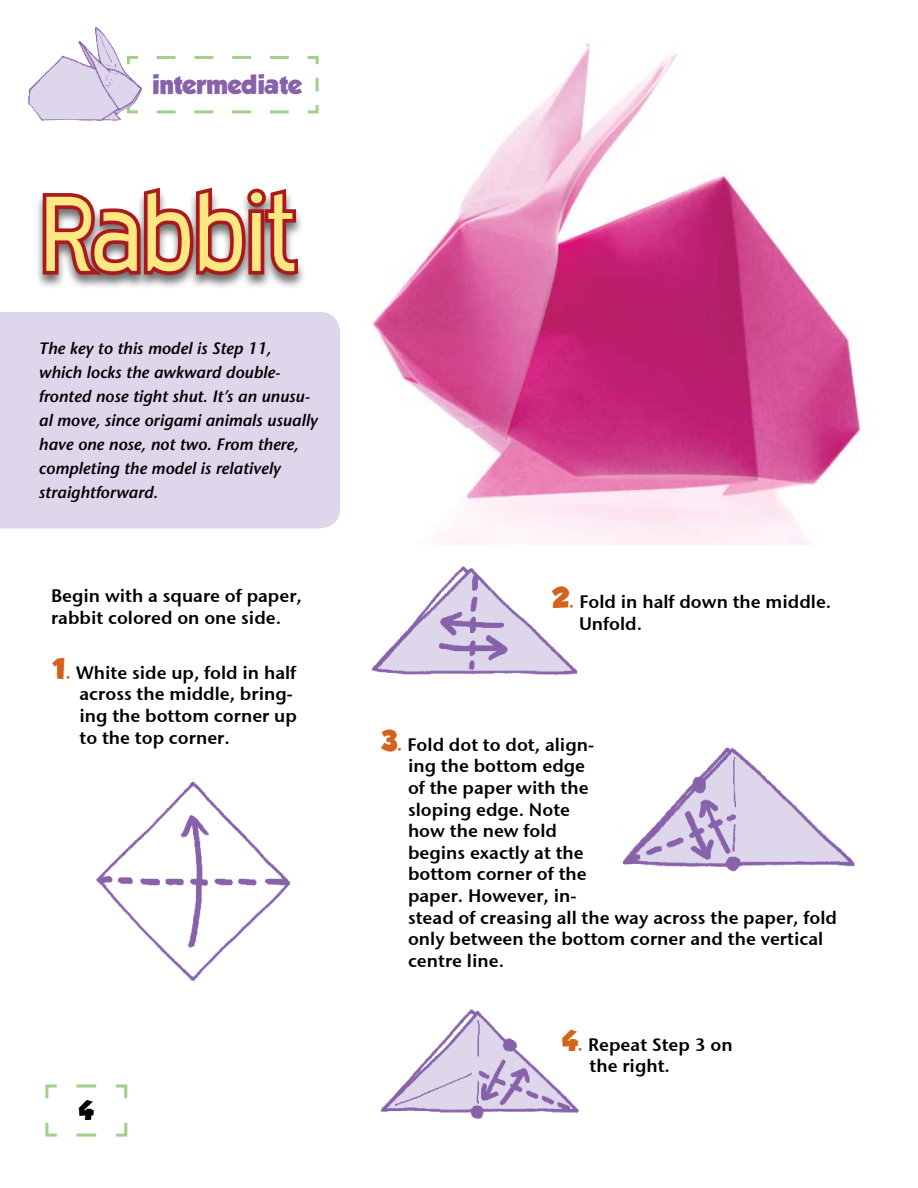
<style>
.page{position:relative;width:918px;height:1188px;background:#fff}
.page>*{position:absolute;margin:0;border:0;box-sizing:border-box;transform-origin:0 0}
.t1{font:109.2px "Pakenham Rg";color:#ffe881}
.t2{font:24px "GROBOLD";color:#8761a9}
.t3{font:24px "GROBOLD";color:#000}
.t4{font:18px/21.6px "Stone Sans Sem ITCTT Semi";color:#000}
.t5{font:italic 600 16.5px/24px "Stone Sans";color:#000}
.s1{font-family:"GROBOLD";font-size:25.5px;color:#d3631c}
</style>
<div class="page">
<img style="left:321px;top:43px;width:545px;height:501px">
<img style="left:96px;top:781px;width:195px;height:200px">
<img style="left:371px;top:566px;width:206px;height:109px">
<img style="left:617px;top:747px;width:238px;height:125px">
<img style="left:380px;top:1009px;width:199px;height:110px">
<svg style="left:156px;top:56px;width:163px;height:58px"></svg>
<img style="left:28px;top:27px;width:114px;height:94px">
<div style="left:0;top:312px;width:340px;height:216px;background:#ded6eb"></div>
<svg style="left:45px;top:1084px;width:83px;height:53px"></svg>
<div style="left:35px;top:188px;width:271px;height:102px;background:#000;opacity:.56"></div>
<svg style="left:39px;top:187px;width:264px;height:94px"></svg>
<h2 class="t2" style="left:152px;top:71px;width:151px">intermediate</h2>
<h1 class="t1" style="left:40px;top:169px;width:258px">Rabbit</h1>
<p class="t5" style="left:39px;top:337px;width:280px">The key to this model is Step 11, which locks the awkward double&shy;fronted nose tight shut. It’s an unusu&shy;al move, since origami animals usually have one nose, not two. From there, completing the model is relatively straightforward.</p>
<p class="t4" style="left:51px;top:584px;width:253px">Begin with a square of paper, rabbit colored on one side.</p>
<p class="t4" style="left:80px;top:660px;width:219px;text-indent:-27px"><span class="s1">1.</span> White side up, fold in half across the middle, bring&shy;ing the bottom corner up to the top corner.</p>
<h2 class="t3" style="left:79px;top:1096px;width:16px">4</h2>
<p class="t4" style="left:579px;top:590px;width:254px;text-indent:-27px"><span class="s1">2.</span> Fold in half down the middle.<br>Unfold.</p>
<p class="t4" style="left:408px;top:732px;width:431px;text-indent:-27px"><span class="s1">3.</span> Fold dot to dot, align-<br>ing the bottom edge<br>of the paper with the<br>sloping edge. Note<br>how the new fold<br>begins exactly at the<br>bottom corner of the<br>paper. However, in-<br>stead of creasing all the way across the paper, fold only between the bottom corner and the vertical centre line.</p>
<p class="t4" style="left:590px;top:1032px;width:145px;text-indent:-27px"><span class="s1">4.</span> Repeat Step 3 on the right.</p>
</div>
